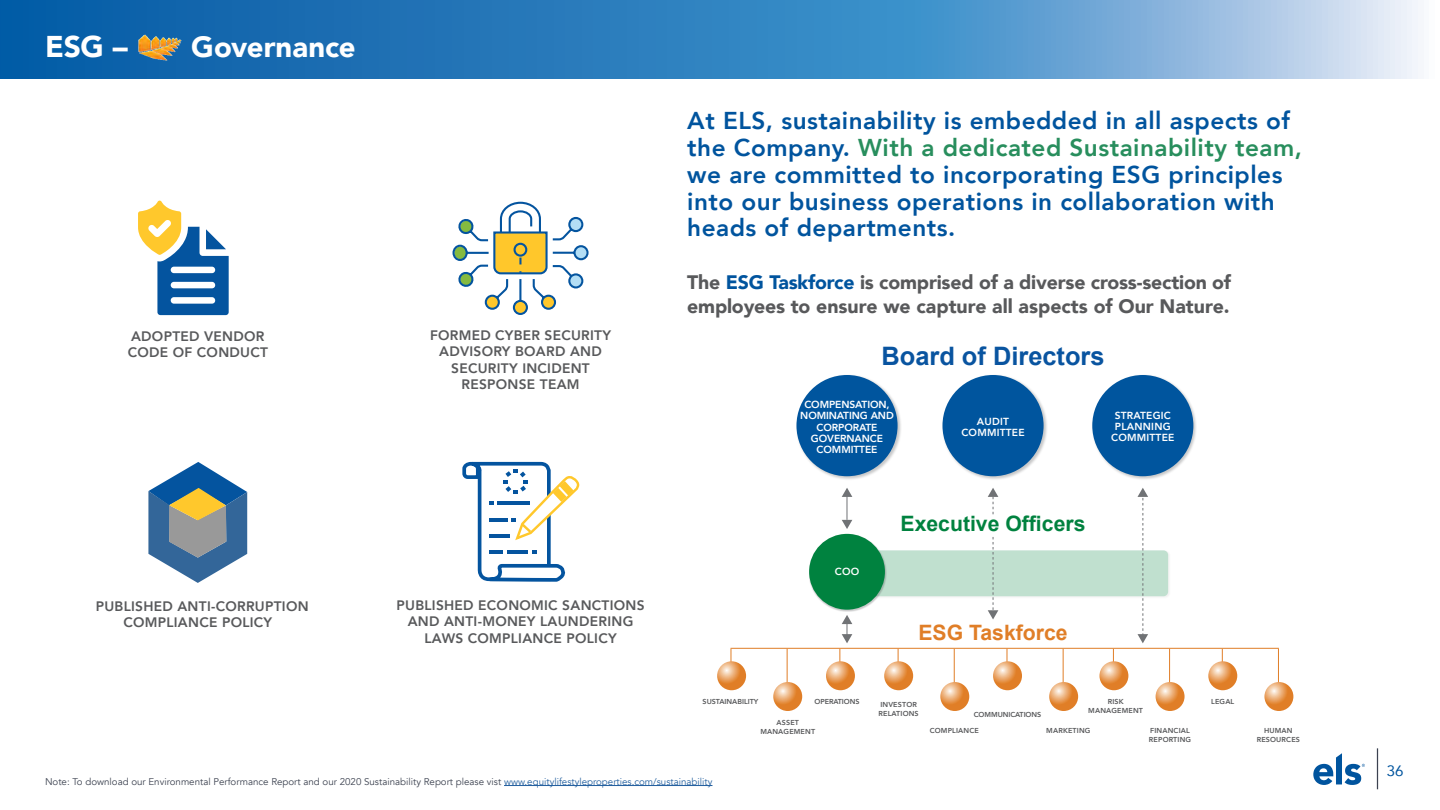
<style>
.page{position:relative;width:1440px;height:810px;background:#fff}
.page>*{position:absolute;margin:0;border:0;box-sizing:border-box;transform-origin:0 0}
.t1{font:900 30px "Avenir";color:#fff}
.t2{font:900 29.25px "Avenir";color:#fff}
.t3{font:700 25.38px "Arial";color:#0954a0}
.t4{font:800 24.38px/26.8px "Avenir";letter-spacing:.02em;color:#00549e}
.t5{font:700 21.25px "Arial";color:#00823f}
.t6{font:700 21.25px "Arial";color:#e07e27}
.t7{font:900 19.5px/24.4px "Avenir";letter-spacing:-.01em;color:#58595b}
.t8{font:15px "Avenir";color:#00549e}
.t9{font:800 13.75px/16.5px "Avenir";letter-spacing:.02em;color:#58595b}
.t10{font:800 10.25px/11.2px "Avenir";letter-spacing:-.01em;color:#fff;text-align:center}
.t11{font:800 10.25px/11.2px "Avenir";letter-spacing:.02em;color:#fff;text-align:center}
.t12{font:9.75px "Avenir";color:#3c4250}
.t13{font:800 7.12px/9.2px "Avenir";letter-spacing:.02em;color:#58595b;text-align:center}
.t14{font:800 7.12px "Avenir";letter-spacing:-.01em;color:#58595b}
.t15{font:800 7.12px "Avenir";color:#58595b}
.s1{color:#288e5d}
.s2{color:#00549e}
.s3{color:#215e9e}
</style>
<div class="page">
<svg style="left:0;top:0;width:1418px;height:79px;background:#488dc5"></svg>
<hr style="left:1377px;top:748px;width:1px;height:41px;background:#3c4250">
<div style="left:816px;top:550px;width:355px;height:49px;background:#58595b;opacity:.33"></div>
<div style="left:817px;top:550px;width:351px;height:46px;background:#c0e0cf;border-radius:5px"></div>
<svg style="left:1313px;top:753px;width:52px;height:32px"></svg>
<img style="left:137px;top:34px;width:45px;height:27px">
<hr style="left:504px;top:785px;width:208px;height:1px;background:#215e9e">
<svg style="left:138px;top:201px;width:91px;height:114px"></svg>
<svg style="left:148px;top:462px;width:99px;height:121px"></svg>
<svg style="left:462px;top:461px;width:118px;height:121px"></svg>
<div style="left:796px;top:374px;width:106px;height:106px;background:#58595b;opacity:.33"></div>
<div style="left:796px;top:375px;width:102px;height:101px;background:#00559e;border-radius:50%"></div>
<div style="left:942px;top:374px;width:106px;height:106px;background:#58595b;opacity:.33"></div>
<div style="left:943px;top:375px;width:101px;height:101px;background:#00559e;border-radius:50%"></div>
<div style="left:1092px;top:374px;width:105px;height:106px;background:#58595b;opacity:.33"></div>
<div style="left:1092px;top:375px;width:101px;height:101px;background:#00559e;border-radius:50%"></div>
<div style="left:809px;top:534px;width:78px;height:78px;background:#58595b;opacity:.33"></div>
<div style="left:809px;top:534px;width:76px;height:76px;background:#00823f;border-radius:50%"></div>
<hr style="left:847px;top:489px;width:1px;height:31px;background:#707275">
<svg style="left:842px;top:520px;width:10px;height:9px"></svg>
<svg style="left:842px;top:488px;width:10px;height:9px"></svg>
<svg style="left:842px;top:615px;width:10px;height:28px"></svg>
<svg style="left:1138px;top:488px;width:10px;height:155px"></svg>
<svg style="left:988px;top:488px;width:10px;height:131px"></svg>
<hr style="left:731px;top:648px;width:548px;height:1px;background:#e07e27">
<hr style="left:1278px;top:649px;width:1px;height:36px;background:#e07e27">
<hr style="left:1063px;top:649px;width:1px;height:36px;background:#e07e27">
<hr style="left:1169px;top:649px;width:1px;height:36px;background:#e07e27">
<hr style="left:954px;top:649px;width:1px;height:36px;background:#e07e27">
<hr style="left:787px;top:649px;width:1px;height:36px;background:#e07e27">
<svg style="left:1222px;top:649px;width:1px;height:12px"></svg>
<svg style="left:1007px;top:649px;width:1px;height:12px"></svg>
<svg style="left:839px;top:649px;width:1px;height:12px"></svg>
<svg style="left:1113px;top:649px;width:1px;height:12px"></svg>
<svg style="left:898px;top:649px;width:1px;height:12px"></svg>
<svg style="left:731px;top:649px;width:1px;height:12px"></svg>
<svg style="left:1264px;top:682px;width:29px;height:29px"></svg>
<svg style="left:1049px;top:682px;width:29px;height:29px"></svg>
<svg style="left:1156px;top:682px;width:29px;height:29px"></svg>
<svg style="left:940px;top:682px;width:29px;height:29px"></svg>
<svg style="left:773px;top:682px;width:29px;height:29px"></svg>
<svg style="left:1208px;top:661px;width:29px;height:29px"></svg>
<svg style="left:993px;top:661px;width:29px;height:29px"></svg>
<svg style="left:826px;top:661px;width:29px;height:29px"></svg>
<svg style="left:1099px;top:661px;width:29px;height:29px"></svg>
<svg style="left:884px;top:661px;width:29px;height:29px"></svg>
<svg style="left:717px;top:661px;width:29px;height:29px"></svg>
<div style="left:901px;top:516px;width:185px;height:19px;background:#fff"></div>
<svg style="left:452px;top:201px;width:137px;height:114px"></svg>
<h1 class="t1" style="left:45px;top:21px;width:84px">ESG –</h1>
<h2 class="t2" style="left:191px;top:22px;width:166px">Governance</h2>
<p class="t9" style="left:128px;top:328px;width:142px">ADOPTED VENDOR<br>CODE OF CONDUCT</p>
<p class="t9" style="left:430px;top:327px;width:183px;text-align:center">FORMED CYBER SECURITY<br>ADVISORY BOARD AND<br>SECURITY INCIDENT<br>RESPONSE TEAM</p>
<p class="t9" style="left:123px;top:598px;width:187px;text-indent:-28px">PUBLISHED ANTI-CORRUPTION<br>COMPLIANCE POLICY</p>
<p class="t9" style="left:396px;top:597px;width:250px;text-align:center">PUBLISHED ECONOMIC SANCTIONS<br>AND ANTI-MONEY LAUNDERING<br>LAWS COMPLIANCE POLICY</p>
<h3 class="t4" style="left:687px;top:107px;width:616px">At ELS, sustainability is embedded in all aspects of the Company. <span class="s1">With a dedicated Sustainability team, </span>we are committed to incorporating ESG principles into our business operations in collaboration with heads of departments.</h3>
<h3 class="t7" style="left:687px;top:269px;width:545px">The <span class="s2">ESG Taskforce</span> is comprised of a diverse cross-section of employees to ensure we capture all aspects of Our Nature.</h3>
<h3 class="t3" style="left:881px;top:339px;width:225px">Board of Directors</h3>
<p class="t10" style="left:800px;top:399px;width:95px">COMPENSATION,<br>NOMINATING AND<br>CORPORATE<br>GOVERNANCE<br>COMMITTEE</p>
<p class="t11" style="left:961px;top:416px;width:65px">AUDIT<br>COMMITTEE</p>
<p class="t11" style="left:1111px;top:410px;width:65px">STRATEGIC<br>PLANNING<br>COMMITTEE</p>
<p class="t10" style="left:835px;top:566px;width:26px">COO</p>
<h3 class="t5" style="left:901px;top:510px;width:186px">Executive Officers</h3>
<h3 class="t6" style="left:918px;top:618px;width:151px">ESG Taskforce</h3>
<p class="t14" style="left:814px;top:696px;width:47px">OPERATIONS</p>
<p class="t13" style="left:1088px;top:697px;width:56px">RISK<br>MANAGEMENT</p>
<p class="t15" style="left:703px;top:696px;width:57px">SUSTAINABILITY</p>
<p class="t13" style="left:879px;top:700px;width:42px;text-align:left">INVESTOR<br>RELATIONS</p>
<p class="t14" style="left:974px;top:709px;width:69px">COMMUNICATIONS</p>
<p class="t13" style="left:760px;top:717px;width:56px">ASSET<br>MANAGEMENT</p>
<p class="t13" style="left:930px;top:726px;width:51px">COMPLIANCE</p>
<p class="t13" style="left:1046px;top:726px;width:46px">MARKETING</p>
<p class="t13" style="left:1149px;top:726px;width:44px;text-align:left">FINANCIAL<br>REPORTING</p>
<p class="t13" style="left:1211px;top:697px;width:25px">LEGAL</p>
<p class="t13" style="left:1257px;top:726px;width:45px">HUMAN<br>RESOURCES</p>
<p class="t12" style="left:45px;top:776px;width:669px">Note: To download our Environmental Performance Report and our 2020 Sustainability Report please vist <span class="s3">www.equitylifestyleproperties.com/sustainability</span></p>
<p class="t8" style="left:1387px;top:759px;width:18px">36</p>
</div>
